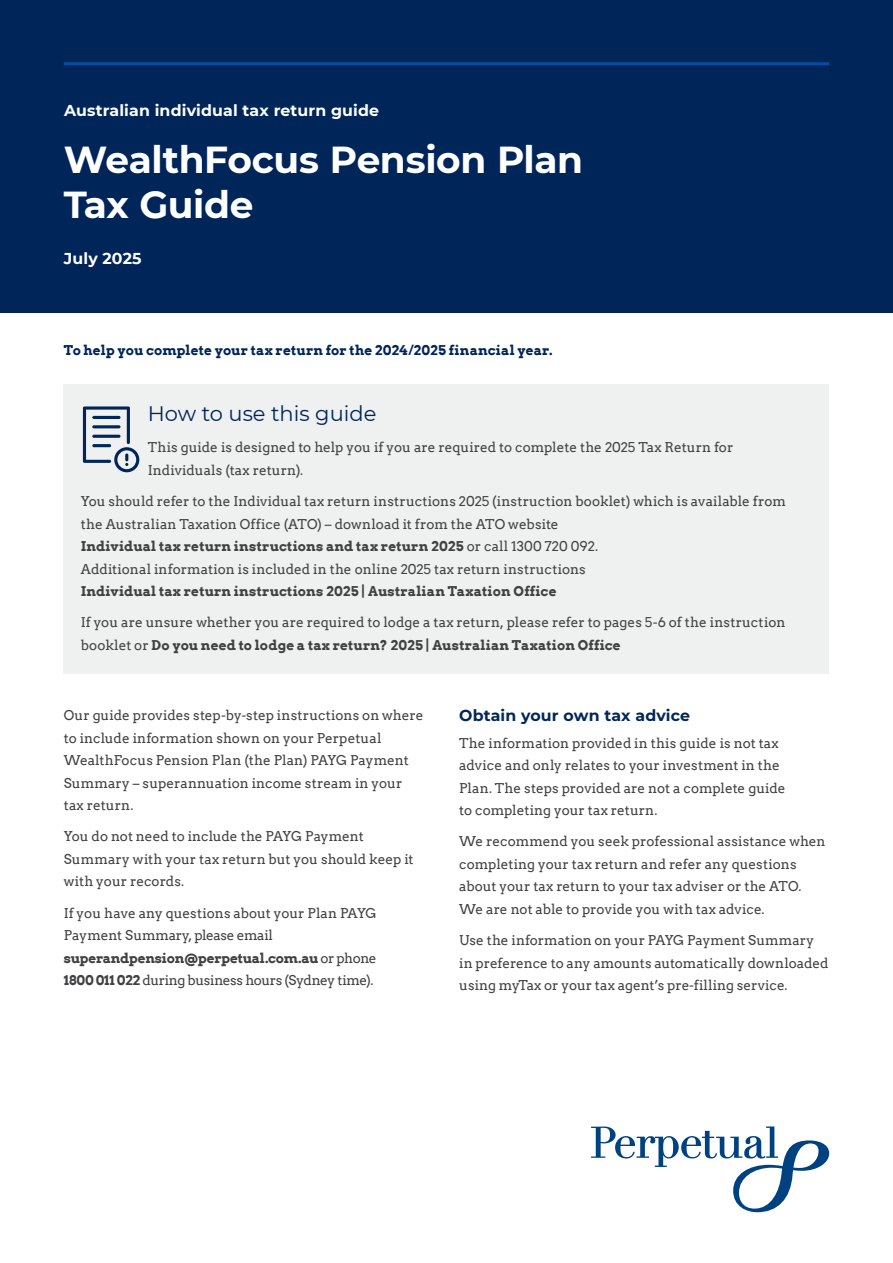
<style>
.page{position:relative;width:893px;height:1263px;background:#fff}
.page>*{position:absolute;margin:0;border:0;box-sizing:border-box;transform-origin:0 0}
.t1{font:700 37.5px/45px "Montserrat";letter-spacing:-.01em;color:#fff}
.t2{font:21px "Montserrat";color:#002659}
.t3{font:700 15.75px "Montserrat";letter-spacing:.01em;color:#fff}
.t4{font:700 15.75px "Montserrat";letter-spacing:.01em;color:#002659}
.t5{font:13.5px/22.5px "Arvo";color:#414042}
.t6{font:700 13.5px "Arvo";letter-spacing:.01em;color:#414042}
.t7{font:700 13.5px "Arvo";letter-spacing:.01em;color:#002659}
.s1{font-weight:700}
</style>
<div class="page">
<div style="left:0;top:0;width:893px;height:313px;background:#002659"></div>
<hr style="left:64px;top:62px;width:765px;height:3px;background:#034ea2">
<div style="left:64px;top:384px;width:765px;height:290px;background:#eff0f0"></div>
<svg style="left:83px;top:406px;width:56px;height:66px"></svg>
<hr style="left:92px;top:416px;width:29px;height:3px;background:#002659;border-radius:2px">
<hr style="left:92px;top:425px;width:29px;height:3px;background:#002659;border-radius:2px">
<hr style="left:92px;top:435px;width:29px;height:3px;background:#002659;border-radius:2px">
<hr style="left:92px;top:444px;width:19px;height:3px;background:#002659;border-radius:2px">
<svg style="left:591px;top:1126px;width:238px;height:86px"></svg>
<p class="t3" style="left:64px;top:99px;width:317px">Australian individual tax return guide</p>
<h1 class="t1" style="left:64px;top:136px;width:521px">WealthFocus Pension Plan<br>Tax Guide</h1>
<p class="t3" style="left:64px;top:247px;width:79px">July 2025</p>
<p class="t7" style="left:64px;top:342px;width:490px">To help you complete your tax return for the 2024/2025 financial year.</p>
<h2 class="t2" style="left:148px;top:400px;width:230px">How to use this guide</h2>
<p class="t5" style="left:148px;top:436px;width:587px">This guide is designed to help you if you are required to complete the 2025 Tax Return for<br>Individuals (tax return).</p>
<p class="t5" style="left:81px;top:490px;width:707px">You should refer to the Individual tax return instructions 2025 (instruction booklet) which is available from the Australian Taxation Office (ATO) – download it from the ATO website<br><span class="s1">Individual tax return instructions and tax return 2025</span> or call 1300 720 092.<br>Additional information is included in the online 2025 tax return instructions</p>
<p class="t6" style="left:81px;top:583px;width:477px">Individual tax return instructions 2025 | Australian Taxation Office</p>
<p class="t5" style="left:81px;top:611px;width:706px">If you are unsure whether you are required to lodge a tax return, please refer to pages 5-6 of the instruction booklet or <span class="s1">Do you need to lodge a tax return? 2025 | Australian Taxation Office</span></p>
<p class="t5" style="left:64px;top:704px;width:361px">Our guide provides step-by-step instructions on where to include information shown on your Perpetual WealthFocus Pension Plan (the Plan) PAYG Payment Summary – superannuation income stream in your tax return.</p>
<p class="t5" style="left:64px;top:825px;width:351px">You do not need to include the PAYG Payment<br>Summary with your tax return but you should keep it with your records.</p>
<p class="t5" style="left:64px;top:901px;width:314px">If you have any questions about your Plan PAYG Payment Summary, please email <span class="s1">superandpension@perpetual.com.au</span> or phone <span class="s1">1800 011 022</span> during business hours (Sydney time).</p>
<p class="t4" style="left:459px;top:704px;width:232px">Obtain your own tax advice</p>
<p class="t5" style="left:459px;top:732px;width:328px">The information provided in this guide is not tax advice and only relates to your investment in the Plan. The steps provided are not a complete guide to completing your tax return.</p>
<p class="t5" style="left:459px;top:830px;width:368px">We recommend you seek professional assistance when completing your tax return and refer any questions about your tax return to your tax adviser or the ATO.<br>We are not able to provide you with tax advice.</p>
<p class="t5" style="left:459px;top:929px;width:371px">Use the information on your PAYG Payment Summary in preference to any amounts automatically downloaded using myTax or your tax agent’s pre-filling service.</p>
</div>
